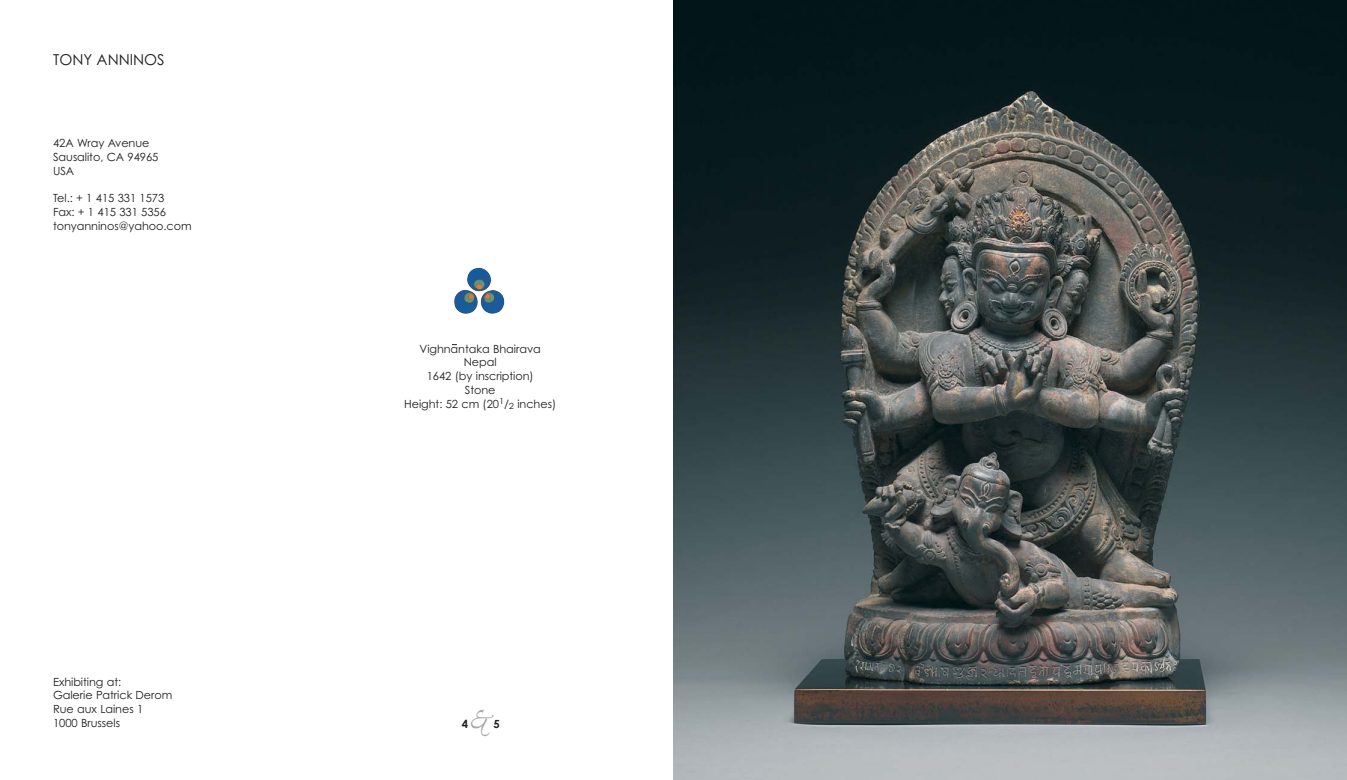
<style>
.page{position:relative;width:1347px;height:780px;background:#fff}
.page>*{position:absolute;margin:0;border:0;box-sizing:border-box;transform-origin:0 0}
.t1{font:35px "Ex Ponto";color:#a7a9ac}
.t2{font:15px "Century Gothic";letter-spacing:-.005em;color:#231f20}
.t3{font:11.25px/13.8px "Century Gothic";letter-spacing:-.005em;color:#231f20}
.t4{font:700 11.25px "Century Gothic";color:#231f20}
</style>
<div class="page">
<img style="left:454px;top:267px;width:51px;height:47px">
<img style="left:673px;top:0;width:673px;height:780px">
<h2 class="t2" style="left:53px;top:54px;width:113px">TONY ANNINOS</h2>
<p class="t3" style="left:53px;top:137px;width:107px">42A Wray Avenue<br>Sausalito, CA 94965<br>USA</p>
<p class="t3" style="left:53px;top:192px;width:140px">Tel.: + 1 415 331 1573<br>Fax: + 1 415 331 5356 tonyanninos@yahoo.com</p>
<p class="t3" style="left:53px;top:675px;width:121px">Exhibiting at:<br>Galerie Patrick Derom<br>Rue aux Laines 1<br>1000 Brussels</p>
<p class="t3" style="left:404px;top:343px;width:153px;text-align:center">Vighnantaka Bhairava<br>Nepal<br>1642 (by inscription)<br>Stone<br>Height: 52 cm (20<sup>1</sup>/<sub>2</sub> inches)</p>
<h1 class="t1" style="left:469px;top:702px;width:24px">&amp;</h1>
<p class="t4" style="left:462px;top:719px;width:8px">4</p>
<p class="t4" style="left:493px;top:719px;width:8px">5</p>
</div>
